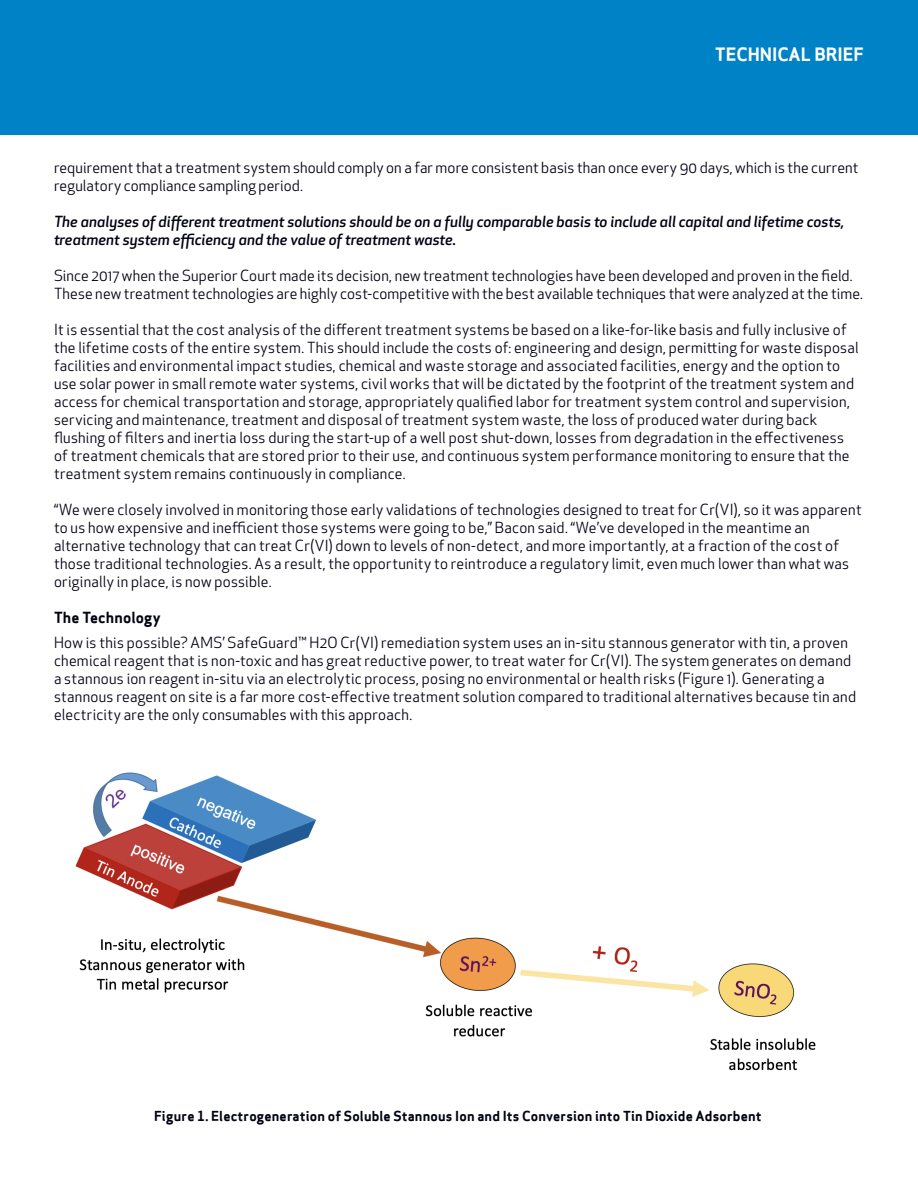
<style>
.page{position:relative;width:918px;height:1188px;background:#fff}
.page>*{position:absolute;margin:0;border:0;box-sizing:border-box;transform-origin:0 0}
.t1{font:700 18px "Apex Sans";color:#fff}
.t2{font:15px/18px "Apex New";letter-spacing:.02em;color:#000212}
.t3{font:italic 500 15px/18px "Apex New";letter-spacing:.005em;color:#000212}
.t4{font:700 15px "Apex Sans";letter-spacing:.01em;color:#000212}
.t5{font:700 13.5px "Apex Sans";letter-spacing:.015em;color:#000212}
</style>
<div class="page">
<div style="left:0;top:0;width:918px;height:135px;background:#0082c6"></div>
<img style="left:75px;top:772px;width:741px;height:299px">
<p class="t1" style="left:715px;top:42px;width:150px">TECHNICAL BRIEF</p>
<p class="t2" style="left:54px;top:159px;width:806px">requirement that a treatment system should comply on a far more consistent basis than once every 90 days, which is the current regulatory compliance sampling period.</p>
<p class="t3" style="left:54px;top:213px;width:792px">The analyses of different treatment solutions should be on a fully comparable basis to include all capital and lifetime costs, treatment system efficiency and the value of treatment waste.</p>
<p class="t2" style="left:54px;top:267px;width:810px">Since 2017 when the Superior Court made its decision, new treatment technologies have been developed and proven in the field.<br>These new treatment technologies are highly cost-competitive with the best available techniques that were analyzed at the time.</p>
<p class="t2" style="left:54px;top:321px;width:806px">It is essential that the cost analysis of the different treatment systems be based on a like-for-like basis and fully inclusive of the lifetime costs of the entire system. This should include the costs of: engineering and design, permitting for waste disposal facilities and environmental impact studies, chemical and waste storage and associated facilities, energy and the option to use solar power in small remote water systems, civil works that will be dictated by the footprint of the treatment system and access for chemical transportation and storage, appropriately qualified labor for treatment system control and supervision, servicing and maintenance, treatment and disposal of treatment system waste, the loss of produced water during back flushing of filters and inertia loss during the start-up of a well post shut-down, losses from degradation in the effectiveness of treatment chemicals that are stored prior to their use, and continuous system performance monitoring to ensure that the treatment system remains continuously in compliance.</p>
<p class="t2" style="left:54px;top:501px;width:809px">“We were closely involved in monitoring those early validations of technologies designed to treat for Cr(VI), so it was apparent to us how expensive and inefficient those systems were going to be,” Bacon said. “We’ve developed in the meantime an alternative technology that can treat Cr(VI) down to levels of non-detect, and more importantly, at a fraction of the cost of those traditional technologies. As a result, the opportunity to reintroduce a regulatory limit, even much lower than what was originally in place, is now possible.</p>
<p class="t4" style="left:54px;top:608px;width:108px">The Technology</p>
<p class="t2" style="left:54px;top:634px;width:804px">How is this possible? AMS’ SafeGuard™ H2O Cr(VI) remediation system uses an in-situ stannous generator with tin, a proven chemical reagent that is non-toxic and has great reductive power, to treat water for Cr(VI). The system generates on demand a stannous ion reagent in-situ via an electrolytic process, posing no environmental or health risks (Figure 1). Generating a stannous reagent on site is a far more cost-effective treatment solution compared to traditional alternatives because tin and electricity are the only consumables with this approach.</p>
<p class="t5" style="left:154px;top:1107px;width:609px">Figure 1. Electrogeneration of Soluble Stannous Ion and Its Conversion into Tin Dioxide Adsorbent</p>
</div>
